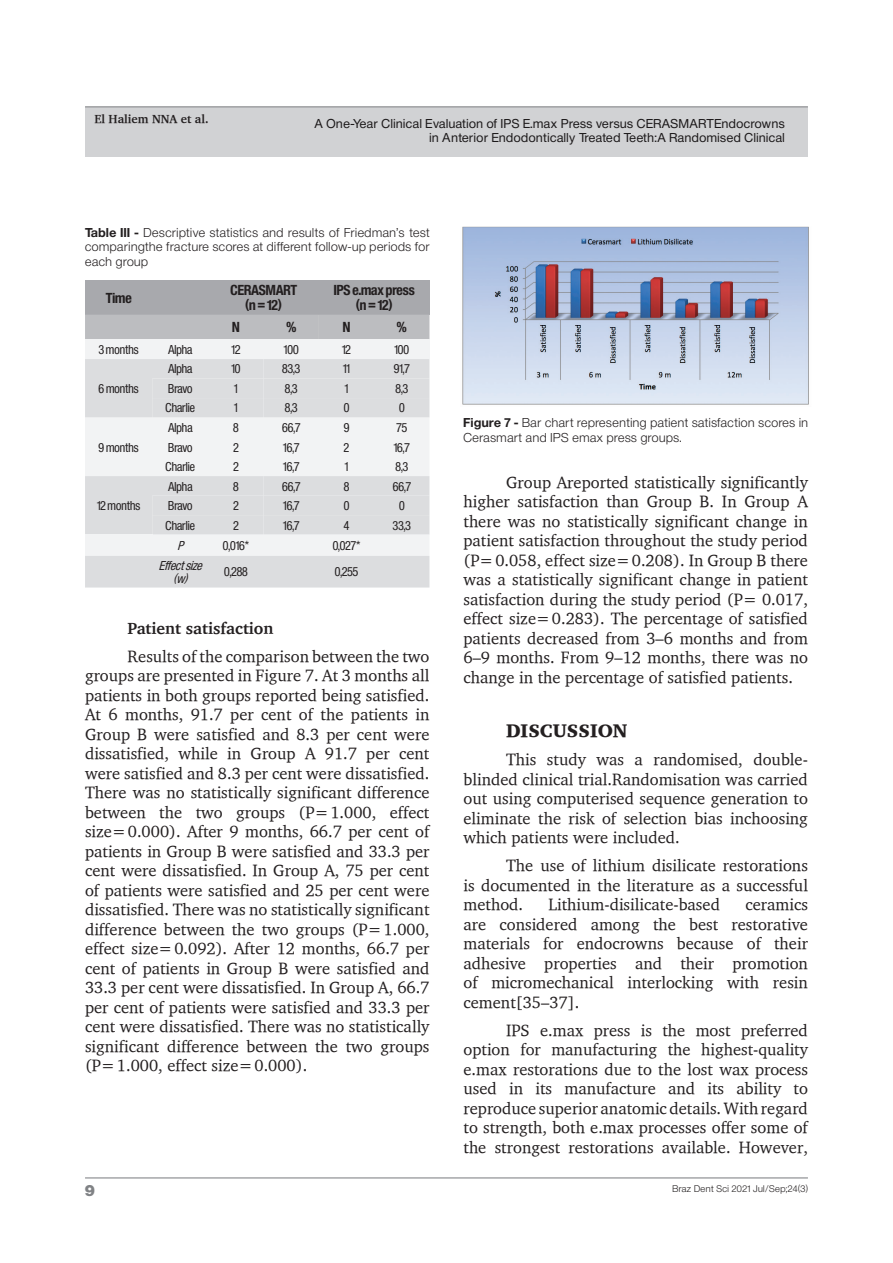
<style>
.page{position:relative;width:893px;height:1263px;background:#fff}
.page>*{position:absolute;margin:0;border:0;box-sizing:border-box;transform-origin:0 0}
.t1{font:900 18.75px "Charter";color:#231f20}
.t2{font:16.5px/19.5px "Charter";color:#231f20;text-align:justify}
.t3{font:700 16.5px "Charter";color:#231f20}
.t4{font:15px "Sh Europa Nr 2 Ultra";color:#808285}
.t5{font:700 13.5px/15.5px "Sh Europa Nr 2 Con";color:#231f20;text-align:center}
.t6{font:12px/14.4px "Sh Europa Nr 2 Light";letter-spacing:.05em;color:#231f20;text-align:justify}
.t7{font:12px "Sh Europa Nr 2 Con";color:#231f20}
.t8{font:12px/14.4px "Sh Europa Nr 2";letter-spacing:.05em;color:#231f20;text-align:right}
.t9{font:700 12px "Charter";color:#231f20}
.t10{font:italic 12px/13.8px "Sh Europa Nr 2 Con";color:#231f20;text-align:center}
.t11{font:9px "Sh Europa Nr 2 Light";letter-spacing:.05em;color:#231f20}
.s1{font-family:"Sh Europa Nr 2";font-weight:700}
.s2{font-family:"Arial"}
</style>
<div class="page">
<div style="left:85px;top:107px;width:723px;height:50px;background:#d1d2d4"></div>
<hr style="left:85px;top:106px;width:723px;height:1px;background:#808285">
<hr style="left:85px;top:1177px;width:723px;height:1px;background:#808285">
<div style="left:85px;top:280px;width:67px;height:35px;background:#a8a9ad"></div>
<div style="left:152px;top:280px;width:56px;height:35px;background:#a8a9ad"></div>
<div style="left:208px;top:280px;width:111px;height:35px;background:#a8a9ad"></div>
<div style="left:319px;top:280px;width:110px;height:35px;background:#a8a9ad"></div>
<div style="left:85px;top:315px;width:344px;height:25px;background:#bcbdc0"></div>
<div style="left:85px;top:340px;width:67px;height:19px;background:#f2f3f4"></div>
<div style="left:152px;top:340px;width:56px;height:19px;background:#f2f3f4"></div>
<div style="left:208px;top:340px;width:56px;height:19px;background:#f2f3f4"></div>
<div style="left:264px;top:340px;width:55px;height:19px;background:#f2f3f4"></div>
<div style="left:319px;top:340px;width:55px;height:19px;background:#f2f3f4"></div>
<div style="left:374px;top:340px;width:55px;height:19px;background:#f2f3f4"></div>
<svg style="left:85px;top:359px;width:344px;height:228px"></svg>
<img style="left:462px;top:226px;width:347px;height:179px">
<p class="t9" style="left:94px;top:111px;width:116px">El Haliem NNA et al.</p>
<p class="t8" style="left:314px;top:116px;width:472px">A One-Year Clinical Evaluation of IPS E.max Press versus CERASMARTEndocrowns in Anterior Endodontically Treated Teeth:A Randomised Clinical</p>
<p class="t6" style="left:85px;top:225px;width:346px"><span class="s1">Table III -</span> Descriptive statistics and results of Friedman’s test comparingthe fracture scores at different follow-up periods for each group</p>
<p class="t5" style="left:106px;top:290px;width:27px">Time</p>
<p class="t5" style="left:231px;top:282px;width:68px">CERASMART (n<span class="s2">=</span>12)</p>
<p class="t5" style="left:334px;top:282px;width:82px">IPS e.max press (n<span class="s2">=</span>12)</p>
<p class="t5" style="left:232px;top:320px;width:9px">N</p>
<p class="t5" style="left:286px;top:320px;width:11px">%</p>
<p class="t5" style="left:343px;top:320px;width:9px">N</p>
<p class="t5" style="left:397px;top:320px;width:11px">%</p>
<p class="t7" style="left:99px;top:343px;width:41px">3 months</p>
<p class="t7" style="left:168px;top:343px;width:26px">Alpha</p>
<p class="t7" style="left:232px;top:343px;width:10px">12</p>
<p class="t7" style="left:284px;top:343px;width:16px">100</p>
<p class="t7" style="left:342px;top:343px;width:10px">12</p>
<p class="t7" style="left:394px;top:343px;width:16px">100</p>
<p class="t7" style="left:99px;top:382px;width:42px">6 months</p>
<p class="t7" style="left:168px;top:362px;width:26px">Alpha</p>
<p class="t7" style="left:231px;top:362px;width:11px">10</p>
<p class="t7" style="left:282px;top:362px;width:20px">83,3</p>
<p class="t7" style="left:343px;top:362px;width:8px">11</p>
<p class="t7" style="left:394px;top:362px;width:18px">91,7</p>
<p class="t7" style="left:168px;top:382px;width:26px">Bravo</p>
<p class="t7" style="left:234px;top:382px;width:5px">1</p>
<p class="t7" style="left:285px;top:382px;width:14px">8,3</p>
<p class="t7" style="left:345px;top:382px;width:5px">1</p>
<p class="t7" style="left:396px;top:382px;width:14px">8,3</p>
<p class="t7" style="left:166px;top:401px;width:31px">Charlie</p>
<p class="t7" style="left:234px;top:401px;width:5px">1</p>
<p class="t7" style="left:285px;top:401px;width:14px">8,3</p>
<p class="t7" style="left:344px;top:401px;width:7px">0</p>
<p class="t7" style="left:399px;top:401px;width:7px">0</p>
<p class="t7" style="left:99px;top:440px;width:42px">9 months</p>
<p class="t7" style="left:168px;top:421px;width:26px">Alpha</p>
<p class="t7" style="left:233px;top:421px;width:7px">8</p>
<p class="t7" style="left:282px;top:421px;width:20px">66,7</p>
<p class="t7" style="left:344px;top:421px;width:7px">9</p>
<p class="t7" style="left:397px;top:421px;width:12px">75</p>
<p class="t7" style="left:168px;top:440px;width:26px">Bravo</p>
<p class="t7" style="left:233px;top:440px;width:7px">2</p>
<p class="t7" style="left:283px;top:440px;width:18px">16,7</p>
<p class="t7" style="left:344px;top:440px;width:7px">2</p>
<p class="t7" style="left:394px;top:440px;width:18px">16,7</p>
<p class="t7" style="left:166px;top:460px;width:31px">Charlie</p>
<p class="t7" style="left:233px;top:460px;width:7px">2</p>
<p class="t7" style="left:283px;top:460px;width:18px">16,7</p>
<p class="t7" style="left:345px;top:460px;width:5px">1</p>
<p class="t7" style="left:396px;top:460px;width:14px">8,3</p>
<p class="t7" style="left:168px;top:479px;width:26px">Alpha</p>
<p class="t7" style="left:233px;top:479px;width:7px">8</p>
<p class="t7" style="left:282px;top:479px;width:20px">66,7</p>
<p class="t7" style="left:344px;top:479px;width:7px">8</p>
<p class="t7" style="left:393px;top:479px;width:20px">66,7</p>
<p class="t7" style="left:168px;top:499px;width:26px">Bravo</p>
<p class="t7" style="left:233px;top:499px;width:7px">2</p>
<p class="t7" style="left:283px;top:499px;width:18px">16,7</p>
<p class="t7" style="left:344px;top:499px;width:7px">0</p>
<p class="t7" style="left:399px;top:499px;width:7px">0</p>
<p class="t7" style="left:166px;top:518px;width:31px">Charlie</p>
<p class="t7" style="left:233px;top:518px;width:7px">2</p>
<p class="t7" style="left:283px;top:518px;width:18px">16,7</p>
<p class="t7" style="left:344px;top:518px;width:7px">4</p>
<p class="t7" style="left:393px;top:518px;width:19px">33,3</p>
<p class="t10" style="left:177px;top:539px;width:11px">P</p>
<p class="t7" style="left:223px;top:538px;width:28px">0,016*</p>
<p class="t7" style="left:333px;top:538px;width:29px">0,027*</p>
<p class="t10" style="left:159px;top:558px;width:48px">Effectsize (w)</p>
<p class="t7" style="left:224px;top:565px;width:25px">0,288</p>
<p class="t7" style="left:335px;top:565px;width:25px">0,255</p>
<p class="t3" style="left:128px;top:614px;width:147px">Patient satisfaction</p>
<p class="t2" style="left:85px;top:646px;width:346px;text-indent:43px">Results of the comparison between the two groups are presented in Figure 7. At 3 months all patients in both groups reported being satisfied.<br>At 6 months, 91.7 per cent of the patients in Group B were satisfied and 8.3 per cent were dissatisfied, while in Group A 91.7 per cent were satisfied and 8.3 per cent were dissatisfied.<br>There was no statistically significant difference between the two groups (P=1.000, effect size=0.000). After 9 months, 66.7 per cent of patients in Group B were satisfied and 33.3 per cent were dissatisfied. In Group A, 75 per cent of patients were satisfied and 25 per cent were dissatisfied. There was no statistically significant difference between the two groups (P=1.000, effect size=0.092). After 12 months, 66.7 per cent of patients in Group B were satisfied and 33.3 per cent were dissatisfied. In Group A, 66.7 per cent of patients were satisfied and 33.3 per cent were dissatisfied. There was no statistically significant difference between the two groups (P=1.000, effect size=0.000).</p>
<p class="t7" style="left:97px;top:499px;width:45px">12 months</p>
<p class="t6" style="left:463px;top:416px;width:346px"><span class="s1">Figure 7 -</span> Bar chart representing patient satisfaction scores in<br>Cerasmart and IPS emax press groups.</p>
<p class="t2" style="left:463px;top:472px;width:346px;text-indent:43px">Group Areported statistically significantly higher satisfaction than Group B. In Group A there was no statistically significant change in patient satisfaction throughout the study period (P=0.058, effect size=0.208). In Group B there was a statistically significant change in patient satisfaction during the study period (P= 0.017, effect size=0.283). The percentage of satisfied patients decreased from 3–6 months and from 6–9 months. From 9–12 months, there was no change in the percentage of satisfied patients.</p>
<p class="t1" style="left:506px;top:719px;width:123px">DISCUSSION</p>
<p class="t2" style="left:463px;top:749px;width:346px;text-indent:43px">This study was a randomised, double&shy;blinded clinical trial.Randomisation was carried out using computerised sequence generation to eliminate the risk of selection bias inchoosing which patients were included.</p>
<p class="t2" style="left:463px;top:855px;width:346px;text-indent:43px">The use of lithium disilicate restorations is documented in the literature as a successful method.</p>
<p class="t2" style="left:548px;top:894px;width:173px">Lithium-disilicate-based</p>
<p class="t2" style="left:463px;top:894px;width:346px;text-indent:282px">ceramics are considered among the best restorative materials for endocrowns because of their adhesive properties and their promotion of micromechanical interlocking with resin cement[35–37].</p>
<p class="t2" style="left:463px;top:1020px;width:346px;text-indent:43px">IPS e.max press is the most preferred option for manufacturing the highest-quality e.max restorations due to the lost wax process used in its manufacture and its ability to reproduce superior anatomic details. With regard to strength, both e.max processes offer some of the strongest restorations available. However,</p>
<p class="t4" style="left:85px;top:1182px;width:11px">9</p>
<p class="t11" style="left:672px;top:1183px;width:137px">Braz Dent Sci 2021 Jul/Sep;24(3)</p>
</div>
